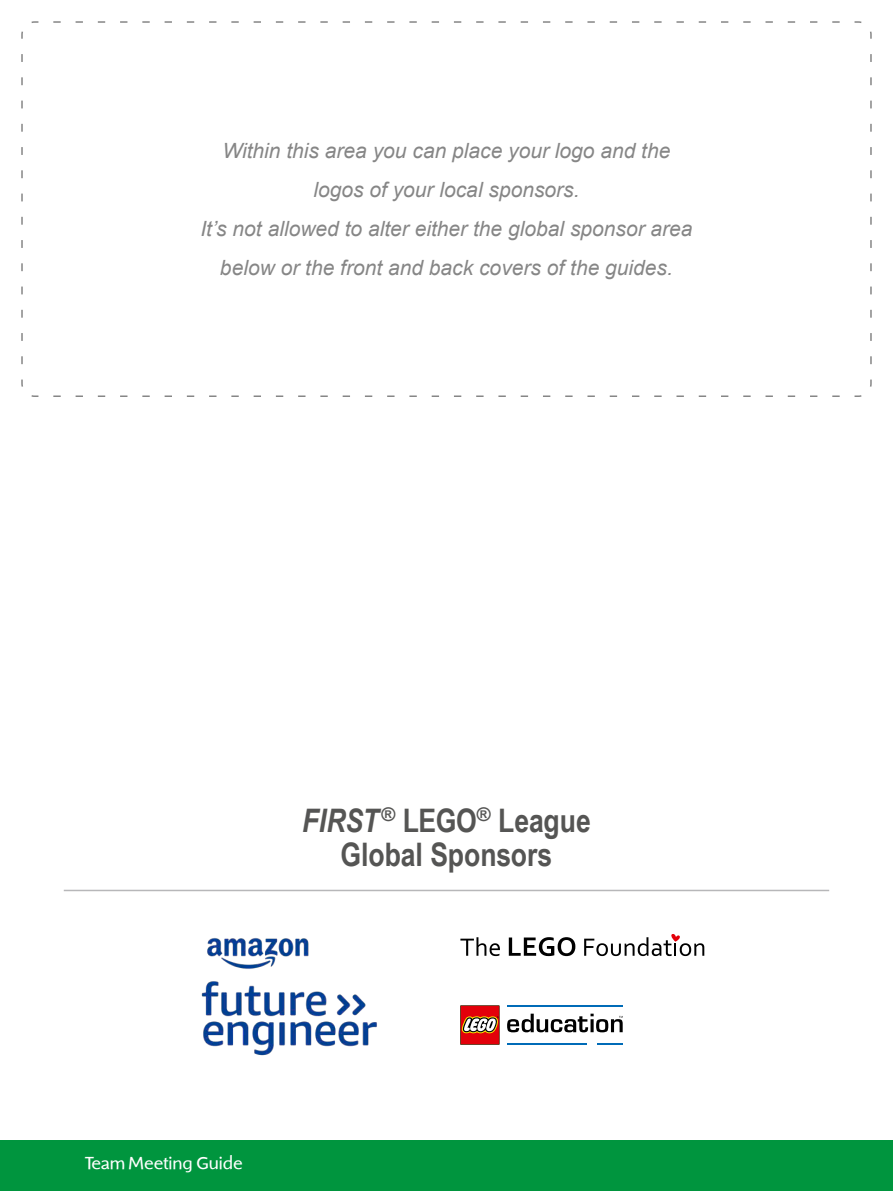
<style>
.page{position:relative;width:893px;height:1191px;background:#fff}
.page>*{position:absolute;margin:0;border:0;box-sizing:border-box;transform-origin:0 0}
.t1{font:700 32.4px/33.8px "Arial Narrow";letter-spacing:-.005em;color:#555554;text-align:center}
.t2{font:italic 21px/39px "Arial";color:#868686;text-align:center}
.t3{font:18px "Shinn RR";color:#fff}
.s1{font-style:italic}
</style>
<div class="page">
<div style="left:0;top:1140px;width:893px;height:51px;background:#00953e"></div>
<hr style="left:64px;top:889px;width:765px;height:2px;background:#b7b7b9">
<svg style="left:460px;top:937px;width:40px;height:19px"></svg>
<svg style="left:509px;top:937px;width:66px;height:19px"></svg>
<svg style="left:584px;top:934px;width:120px;height:22px"></svg>
<hr style="left:507px;top:1005px;width:116px;height:2px;background:#006bb7">
<hr style="left:507px;top:1043px;width:80px;height:1px;background:#006bb7">
<svg style="left:597px;top:1043px;width:26px;height:1px"></svg>
<svg style="left:507px;top:1013px;width:116px;height:19px"></svg>
<svg style="left:460px;top:1005px;width:39px;height:39px;background:#c83d35"></svg>
<img style="left:201px;top:938px;width:176px;height:118px">
<svg style="left:21px;top:21px;width:851px;height:376px"></svg>
<p class="t2" style="left:200px;top:132px;width:494px">Within this area you can place your logo and the logos of your local sponsors.<br>It’s not allowed to alter either the global sponsor area below or the front and back covers of the guides.</p>
<h1 class="t1" style="left:302px;top:802px;width:290px"><span class="s1">FIRST</span><sup>®</sup> LEGO<sup>®</sup> League<br>Global Sponsors</h1>
<p class="t3" style="left:85px;top:1153px;width:159px">Team Meeting Guide</p>
</div>
